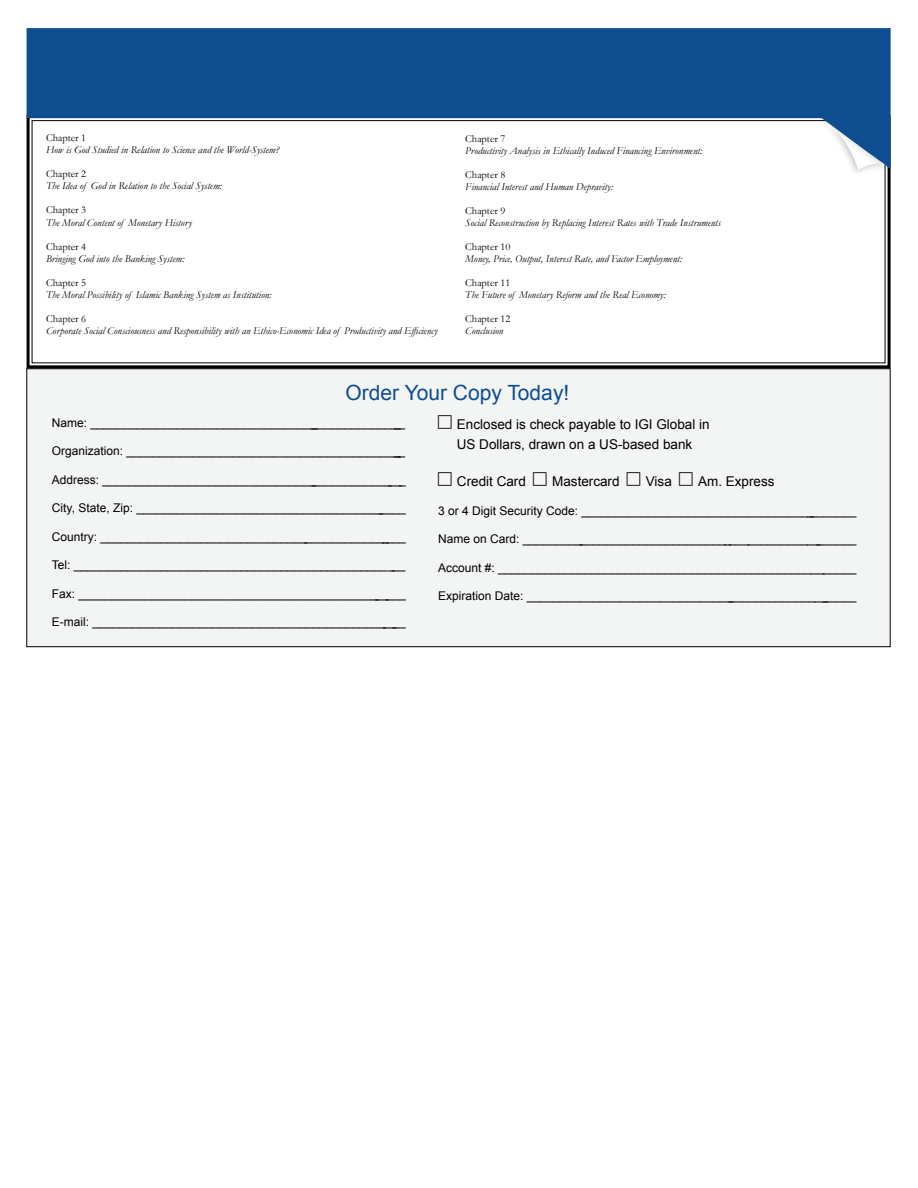
<style>
.page{position:relative;width:918px;height:1188px;background:#fff}
.page>*{position:absolute;margin:0;border:0;box-sizing:border-box;transform-origin:0 0}
.t1{font:21px "Arial";color:#0f4d90}
.t2{font:13.5px/19.5px "Arial";color:#000}
.t3{font:12px "Arial";color:#000}
.t4{font:italic 10.5px "Garamond";color:#000}
.t5{font:10.5px "Garamond";color:#000}
</style>
<div class="page">
<svg style="left:26px;top:114px;width:865px;height:254px"></svg>
<div style="left:27px;top:369px;width:863px;height:278px;background:#f3f4f4"></div>
<div style="left:814px;top:113px;width:77px;height:63px;background:#000;opacity:.2"></div>
<svg style="left:27px;top:28px;width:864px;height:141px;fill:#0f4d91"></svg>
<p class="t5" style="left:46px;top:131px;width:42px">Chapter 1</p>
<p class="t4" style="left:46px;top:143px;width:235px">How is God Studied in Relation to Science and the World-System?</p>
<p class="t5" style="left:46px;top:167px;width:42px">Chapter 2</p>
<p class="t4" style="left:46px;top:179px;width:177px">The Idea of God in Relation to the Social System:</p>
<p class="t5" style="left:46px;top:203px;width:42px">Chapter 3</p>
<p class="t4" style="left:46px;top:215px;width:147px">The Moral Content of Monetary History</p>
<p class="t5" style="left:46px;top:239px;width:42px">Chapter 4</p>
<p class="t4" style="left:46px;top:251px;width:140px">Bringing God into the Banking System:</p>
<p class="t5" style="left:46px;top:275px;width:42px">Chapter 5</p>
<p class="t4" style="left:46px;top:287px;width:227px">The Moral Possibility of Islamic Banking System as Institution:</p>
<p class="t5" style="left:46px;top:311px;width:42px">Chapter 6</p>
<p class="t4" style="left:46px;top:323px;width:393px">Corporate Social Consciousness and Responsibility with an Ethico-Economic Idea of Productivity and Efficiency</p>
<p class="t5" style="left:465px;top:131px;width:42px">Chapter 7</p>
<p class="t4" style="left:465px;top:143px;width:239px">Productivity Analysis in Ethically Induced Financing Environment:</p>
<p class="t5" style="left:465px;top:167px;width:42px">Chapter 8</p>
<p class="t4" style="left:465px;top:179px;width:149px">Financial Interest and Human Depravity:</p>
<p class="t5" style="left:465px;top:203px;width:42px">Chapter 9</p>
<p class="t4" style="left:465px;top:215px;width:257px">Social Reconstruction by Replacing Interest Rates with Trade Instruments</p>
<p class="t5" style="left:465px;top:239px;width:47px">Chapter 10</p>
<p class="t4" style="left:465px;top:251px;width:218px">Money, Price, Output, Interest Rate, and Factor Employment:</p>
<p class="t5" style="left:465px;top:275px;width:47px">Chapter 11</p>
<p class="t4" style="left:465px;top:287px;width:202px">The Future of Monetary Reform and the Real Economy:</p>
<p class="t5" style="left:465px;top:311px;width:47px">Chapter 12</p>
<p class="t4" style="left:465px;top:323px;width:40px">Conclusion</p>
<h1 class="t1" style="left:346px;top:379px;width:225px">Order Your Copy Today!</h1>
<p class="t3" style="left:52px;top:415px;width:355px">Name: ________________________________________________</p>
<p class="t3" style="left:52px;top:443px;width:355px">Organization: __________________________________________</p>
<p class="t3" style="left:52px;top:472px;width:356px">Address: _______________________________________________</p>
<p class="t3" style="left:52px;top:500px;width:355px">City, State, Zip: _________________________________________</p>
<p class="t3" style="left:52px;top:529px;width:355px">Country: _______________________________________________</p>
<p class="t3" style="left:52px;top:557px;width:355px">Tel: __________________________________________________</p>
<p class="t3" style="left:52px;top:586px;width:355px">Fax: __________________________________________________</p>
<p class="t3" style="left:52px;top:614px;width:355px">E-mail: ________________________________________________</p>
<p class="t2" style="left:457px;top:415px;width:254px">Enclosed is check payable to IGI Global in<br>US Dollars, drawn on a US-based bank</p>
<p class="t2" style="left:457px;top:472px;width:70px">Credit Card</p>
<p class="t2" style="left:552px;top:472px;width:69px">Mastercard</p>
<p class="t2" style="left:646px;top:472px;width:28px">Visa</p>
<p class="t2" style="left:698px;top:472px;width:78px">Am. Express</p>
<p class="t3" style="left:438px;top:503px;width:420px">3 or 4 Digit Security Code: __________________________________________</p>
<p class="t3" style="left:438px;top:531px;width:420px">Name on Card: ____________________________________________________</p>
<p class="t3" style="left:438px;top:560px;width:420px">Account #: ______________________________________________________</p>
<p class="t3" style="left:438px;top:588px;width:420px">Expiration Date: ______________________________________________ _____</p>
</div>
